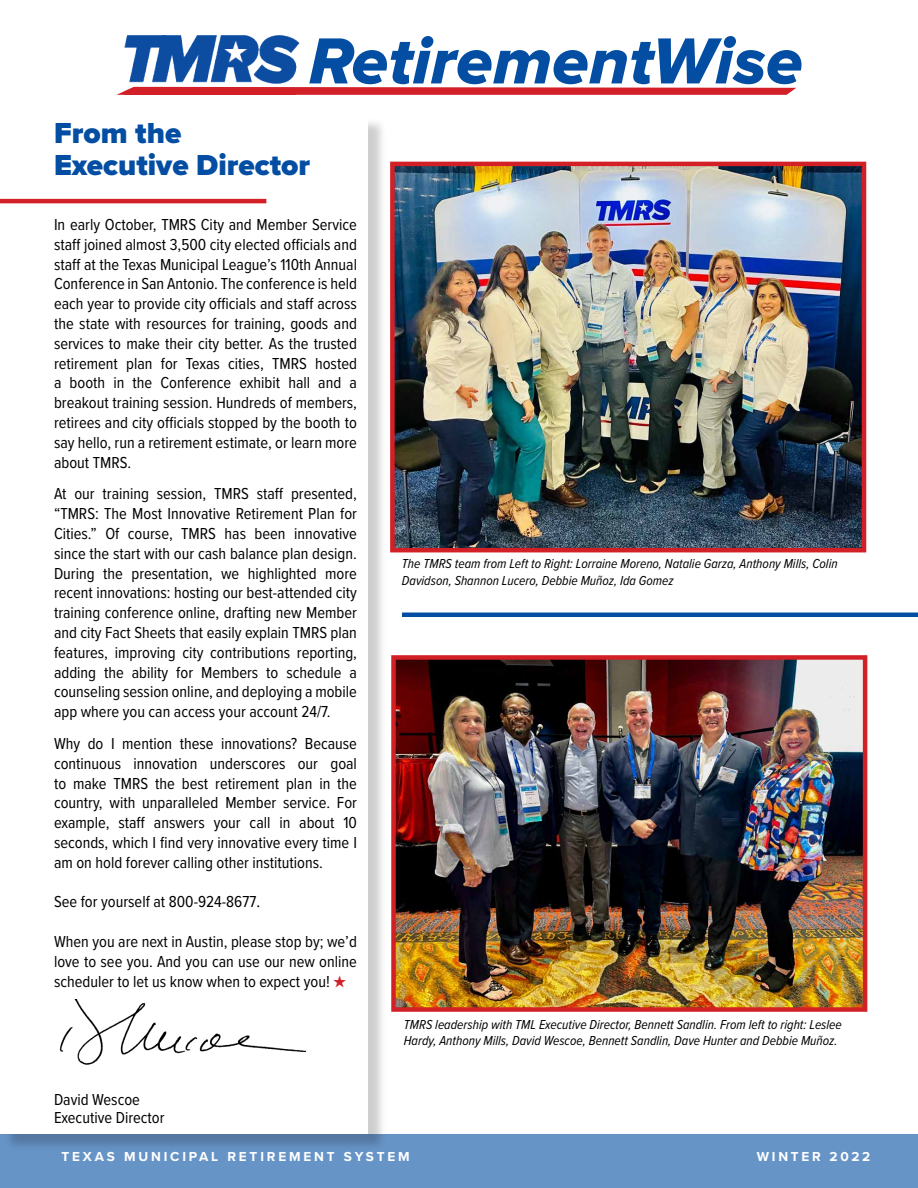
<style>
.page{position:relative;width:918px;height:1188px;background:#fff}
.page>*{position:absolute;margin:0;border:0;box-sizing:border-box;transform-origin:0 0}
.t1{font:900 30px/31.5px "Proxima Nova";color:#034ea2}
.t2{font:16.5px/19.8px "Proxima Nova Cond";color:#000;text-align:justify}
.t3{font:italic 13.5px/16.5px "Proxima Nova Cond";color:#000}
.t4{font:700 13.5px "Proxima Nova";letter-spacing:.21em;color:#fff}
.s1{font-family:"Minion Pro"}
.s2{font-family:"Proxima Nova";color:#d12027}
</style>
<div class="page">
<div style="left:0;top:1134px;width:918px;height:54px;background:#6794c7"></div>
<svg style="left:116px;top:36px;width:686px;height:59px"></svg>
<div style="left:3px;top:117px;width:384px;height:1035px;background:#000;opacity:.2"></div>
<div style="left:1px;top:115px;width:367px;height:1018px;background:#fff"></div>
<hr style="left:0;top:199px;width:266px;height:4px;background:#d32026">
<hr style="left:402px;top:613px;width:516px;height:4px;background:#034ea2">
<img style="left:59px;top:999px;width:247px;height:66px">
<img style="left:395px;top:167px;width:466px;height:380px">
<div style="left:390px;top:162px;width:476px;height:390px;border:4px solid #d32026"></div>
<img style="left:396px;top:660px;width:466px;height:347px">
<div style="left:391px;top:655px;width:476px;height:357px;border:4px solid #d32026"></div>
<h1 class="t1" style="left:54px;top:117px;width:258px">From the<br>Executive Director</h1>
<p class="t2" style="left:54px;top:214px;width:305px">In early October, TMRS City and Member Service staff joined almost 3,500 city elected officials and staff at the Texas Municipal League’s 110th Annual Conference in San Antonio. The conference is held each year to provide city officials and staff across the state with resources for training, goods and services to make their city better. As the trusted retirement plan for Texas cities, TMRS hosted a booth in the Conference exhibit hall and a breakout training session. Hundreds of members, retirees and city officials stopped by the booth to say hello, run a retirement estimate, or learn more about TMRS.</p>
<p class="t2" style="left:54px;top:483px;width:305px">At our training session, TMRS staff presented, “TMRS: The Most Innovative Retirement Plan for Cities.” Of course, TMRS has been innovative since the start with our cash balance plan design.<br>During the presentation, we highlighted more recent innovations: hosting our best-attended city training conference online, drafting new Member and city Fact Sheets that easily explain TMRS plan features, improving city contributions reporting, adding the ability for Members to schedule a counseling session online, and deploying a mobile app where you can access your account 24/7.</p>
<p class="t2" style="left:54px;top:733px;width:305px">Why do I mention these innovations? Because continuous innovation underscores our goal to make TMRS the best retirement plan in the country, with unparalleled Member service. For example, staff answers your call in about 10 seconds, which I find very innovative every time I am on hold forever calling other institutions.</p>
<p class="t2" style="left:54px;top:891px;width:208px">See for yourself at 800-924-8677<span class="s1">.</span></p>
<p class="t2" style="left:54px;top:931px;width:305px">When you are next in Austin, please stop by; we’d love to see you. And you can use our new online scheduler to let us know when to expect you! <span class="s2">★</span></p>
<p class="t2" style="left:54px;top:1090px;width:112px;line-height:18px">David Wescoe<br>Executive Director</p>
<p class="t3" style="left:402px;top:555px;width:437px">The TMRS team from Left to Right: Lorraine Moreno, Natalie Garza, Anthony Mills, Colin<br>Davidson, Shannon Lucero, Debbie Muñoz, Ida Gomez</p>
<p class="t3" style="left:404px;top:1016px;width:440px">TMRS leadership with TML Executive Director, Bennett Sandlin. From left to right: Leslee<br>Hardy, Anthony Mills, David Wescoe, Bennett Sandlin, Dave Hunter and Debbie Muñoz.</p>
<p class="t4" style="left:62px;top:1147px;width:350px">TEXAS MUNICIPAL RETIREMENT SYSTEM</p>
<p class="t4" style="left:757px;top:1147px;width:115px">WINTER 2022</p>
</div>
